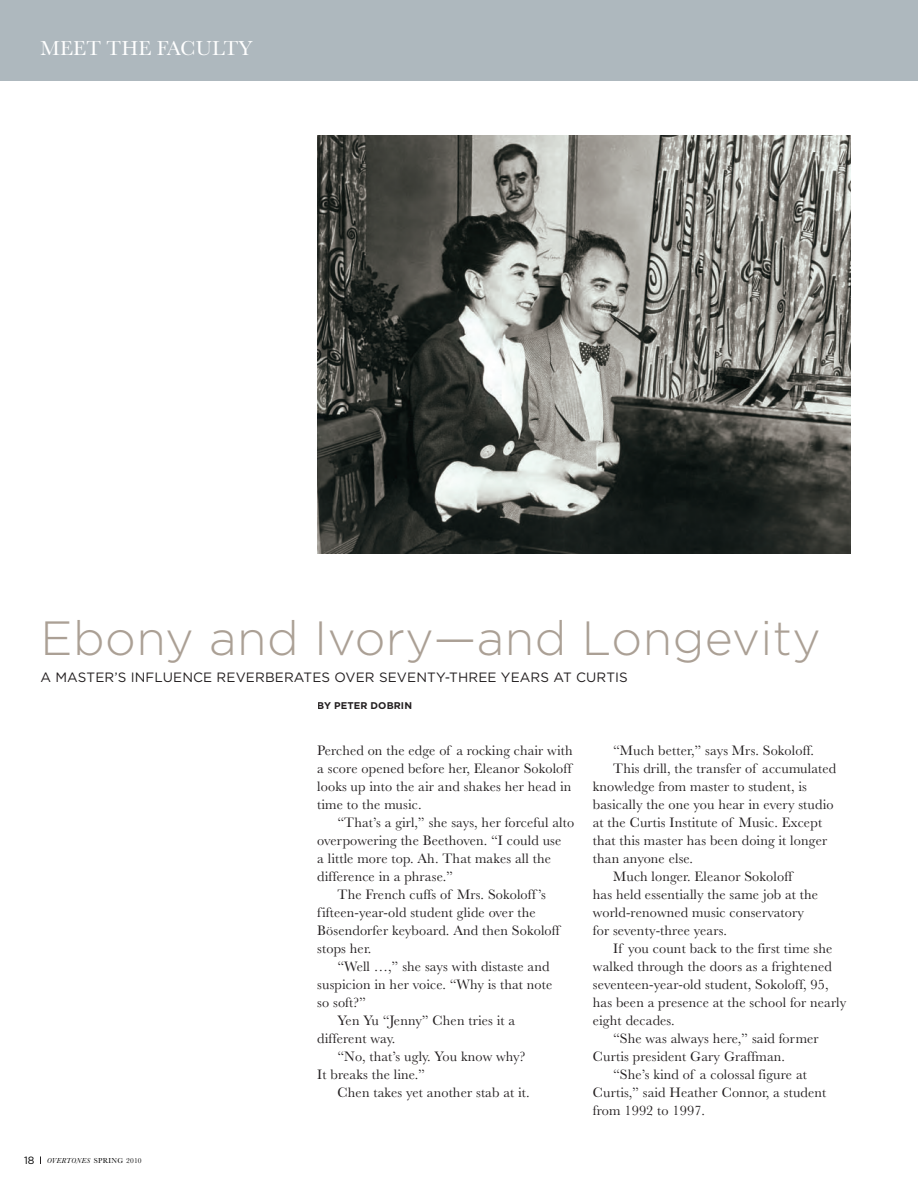
<style>
.page{position:relative;width:918px;height:1188px;background:#fff}
.page>*{position:absolute;margin:0;border:0;box-sizing:border-box;transform-origin:0 0}
.t1{font:300 48px "Gotham";letter-spacing:.01em;color:#aba095}
.t2{font:21px "Baskerville MT Pro";letter-spacing:.005em;color:#fff}
.t3{font:14.25px/18px "Baskerville MT Pro";letter-spacing:.01em;color:#231f20;text-align:justify}
.t4{font:13.5px "Gotham";letter-spacing:.01em;color:#231f20}
.t5{font:700 9.75px "Gotham";letter-spacing:.01em;color:#231f20}
.t6{font:7.5px "Baskerville MT Pro";letter-spacing:.05em;color:#000}
.s1{font-family:"Gotham";font-size:10.5px}
.s2{font-style:italic}
</style>
<div class="page">
<div style="left:0;top:0;width:918px;height:81px;background:#aeb8be"></div>
<img style="left:317px;top:135px;width:533px;height:419px">
<h2 class="t2" style="left:40px;top:41px;width:214px">MEET THE FACULTY</h2>
<h1 class="t1" style="left:40px;top:610px;width:782px">Ebony and Ivory—and Longevity</h1>
<p class="t4" style="left:40px;top:669px;width:589px">A MASTER’S INFLUENCE REVERBERATES OVER SEVENTY-THREE YEARS AT CURTIS</p>
<p class="t5" style="left:317px;top:700px;width:96px">BY PETER DOBRIN</p>
<p class="t6" style="left:24px;top:1158px;width:119px"><span class="s1">18</span> <span class="s2">OVERTONES</span> SPRING 2010</p>
<p class="t3" style="left:317px;top:743px;width:257px">Perched on the edge of a rocking chair with a score opened before her, Eleanor Sokoloff looks up into the air and shakes her head in time to the music.</p>
<p class="t3" style="left:338px;top:815px;width:238px">“That’s a girl,” she says, her forceful alto</p>
<p class="t3" style="left:317px;top:833px;width:246px">overpowering the Beethoven. “I could use</p>
<p class="t3" style="left:317px;top:851px;width:235px">a little more top. Ah. That makes all the</p>
<p class="t3" style="left:317px;top:869px;width:137px">difference in a phrase.”</p>
<p class="t3" style="left:338px;top:887px;width:210px">The French cuffs of Mrs. Sokoloff ’s</p>
<p class="t3" style="left:317px;top:905px;width:220px">fifteen-year-old student glide over the</p>
<p class="t3" style="left:317px;top:923px;width:244px">Bösendorfer keyboard. And then Sokoloff</p>
<p class="t3" style="left:317px;top:941px;width:56px">stops her.</p>
<p class="t3" style="left:338px;top:959px;width:214px">“Well …,” she says with distaste and</p>
<p class="t3" style="left:317px;top:977px;width:236px">suspicion in her voice. “Why is that note</p>
<p class="t3" style="left:317px;top:995px;width:50px">so soft?”</p>
<p class="t3" style="left:338px;top:1013px;width:179px">Yen Yu “Jenny” Chen tries it a</p>
<p class="t3" style="left:317px;top:1031px;width:79px">different way.</p>
<p class="t3" style="left:338px;top:1049px;width:189px">“No, that’s ugly. You know why?</p>
<p class="t3" style="left:317px;top:1067px;width:109px">It breaks the line.”</p>
<p class="t3" style="left:338px;top:1085px;width:194px">Chen takes yet another stab at it.</p>
<p class="t3" style="left:613px;top:743px;width:203px">“Much better,” says Mrs. Sokoloff.</p>
<p class="t3" style="left:613px;top:761px;width:225px">This drill, the transfer of accumulated</p>
<p class="t3" style="left:593px;top:779px;width:216px">knowledge from master to student, is</p>
<p class="t3" style="left:593px;top:797px;width:242px">basically the one you hear in every studio</p>
<p class="t3" style="left:593px;top:815px;width:231px">at the Curtis Institute of Music. Except</p>
<p class="t3" style="left:593px;top:833px;width:236px">that this master has been doing it longer</p>
<p class="t3" style="left:593px;top:851px;width:102px">than anyone else.</p>
<p class="t3" style="left:613px;top:869px;width:181px">Much longer. Eleanor Sokoloff</p>
<p class="t3" style="left:593px;top:887px;width:227px">has held essentially the same job at the</p>
<p class="t3" style="left:593px;top:905px;width:213px">world-renowned music conservatory</p>
<p class="t3" style="left:593px;top:923px;width:136px">for seventy-three years.</p>
<p class="t3" style="left:613px;top:941px;width:221px">If you count back to the first time she</p>
<p class="t3" style="left:593px;top:959px;width:240px">walked through the doors as a frightened</p>
<p class="t3" style="left:593px;top:977px;width:237px">seventeen-year-old student, Sokoloff, 95,</p>
<p class="t3" style="left:593px;top:995px;width:255px">has been a presence at the school for nearly</p>
<p class="t3" style="left:593px;top:1013px;width:83px">eight decades.</p>
<p class="t3" style="left:613px;top:1031px;width:207px">“She was always here,” said former</p>
<p class="t3" style="left:593px;top:1049px;width:194px">Curtis president Gary Graffman.</p>
<p class="t3" style="left:613px;top:1067px;width:195px">“She’s kind of a colossal figure at</p>
<p class="t3" style="left:593px;top:1085px;width:235px">Curtis,” said Heather Connor, a student</p>
<p class="t3" style="left:593px;top:1103px;width:114px">from 1992 to 1997.</p>
</div>
